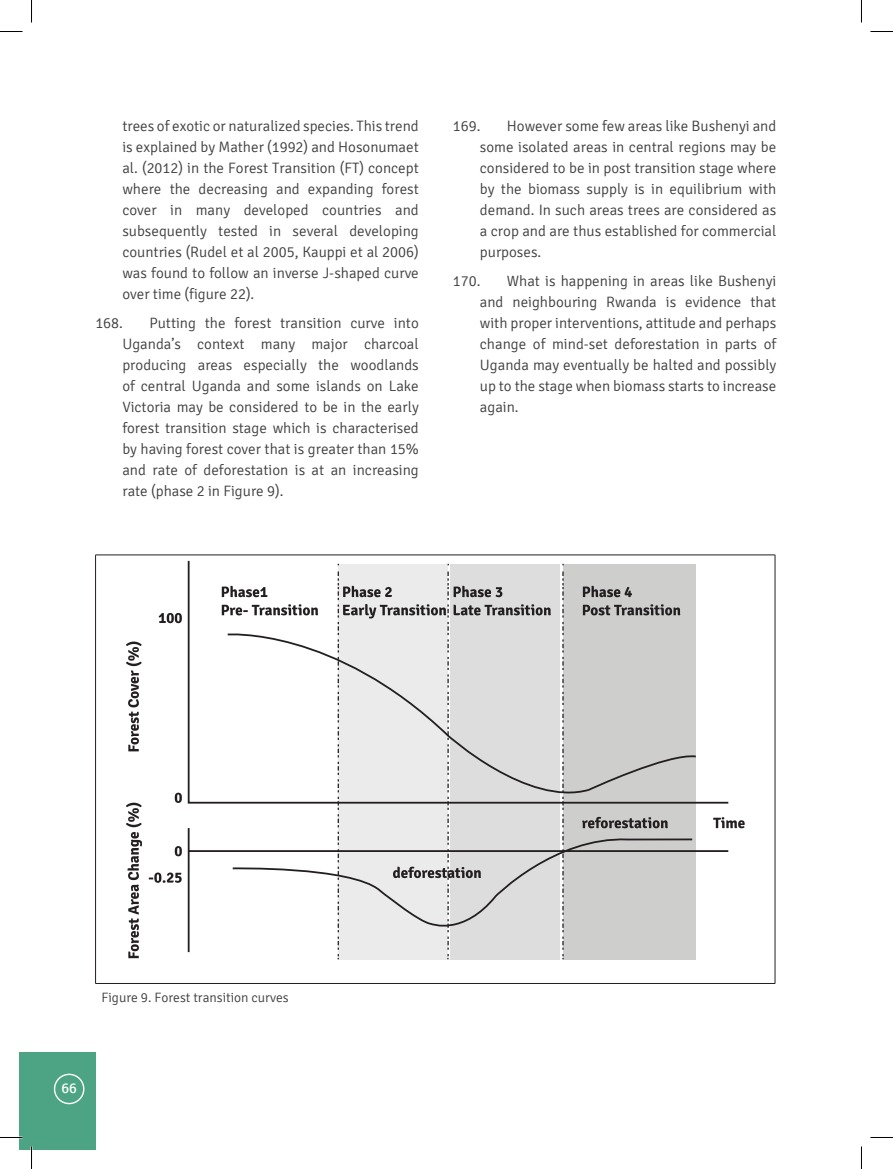
<style>
.page{position:relative;width:893px;height:1169px;background:#fff}
.page>*{position:absolute;margin:0;border:0;box-sizing:border-box;transform-origin:0 0}
.t1{font:300 15px/21px "Signika";color:#3e3e3f;text-align:justify}
.t2{font:14.55px "Signika";color:#fff}
.t3{font:300 13.5px "Signika";color:#3e3e3f}
</style>
<div class="page">
<div style="left:19px;top:1052px;width:76px;height:98px;background:#4da484"></div>
<div style="left:54px;top:1073px;width:30px;height:31px;border:1px solid #fff;border-radius:50%"></div>
<hr style="left:95px;top:554px;width:679px;height:1px;background:#231f20">
<hr style="left:95px;top:555px;width:1px;height:428px;background:#231f20">
<hr style="left:774px;top:555px;width:1px;height:428px;background:#231f20">
<hr style="left:95px;top:983px;width:679px;height:1px;background:#231f20">
<svg style="left:187px;top:560px;width:542px;height:394px"></svg>
<svg style="left:562px;top:571px;width:1px;height:388px"></svg>
<svg style="left:222px;top:586px;width:45px;height:11px"></svg>
<svg style="left:222px;top:604px;width:96px;height:11px"></svg>
<svg style="left:159px;top:613px;width:23px;height:10px"></svg>
<svg style="left:175px;top:792px;width:7px;height:11px"></svg>
<svg style="left:175px;top:846px;width:7px;height:10px"></svg>
<svg style="left:149px;top:872px;width:32px;height:10px"></svg>
<svg style="left:582px;top:586px;width:49px;height:11px"></svg>
<svg style="left:582px;top:604px;width:98px;height:11px"></svg>
<svg style="left:582px;top:817px;width:85px;height:11px"></svg>
<svg style="left:337px;top:571px;width:213px;height:388px;background:#dadadb"></svg>
<svg style="left:126px;top:641px;width:16px;height:110px"></svg>
<svg style="left:126px;top:802px;width:16px;height:156px"></svg>
<svg style="left:713px;top:817px;width:31px;height:11px"></svg>
<hr style="left:0;top:1136px;width:22px;height:2px;background:#fff">
<svg style="left:0;top:31px;width:22px;height:1px"></svg>
<svg style="left:870px;top:31px;width:22px;height:1px"></svg>
<svg style="left:0;top:1137px;width:22px;height:1px"></svg>
<svg style="left:870px;top:1137px;width:22px;height:1px"></svg>
<svg style="left:31px;top:0;width:1px;height:22px"></svg>
<svg style="left:31px;top:1146px;width:1px;height:23px"></svg>
<p class="t1" style="left:122px;top:115px;width:298px">trees of exotic or naturalized species. This trend is explained by Mather (1992) and Hosonumaet al. (2012) in the Forest Transition (FT) concept where the decreasing and expanding forest cover in many developed countries and subsequently tested in several developing countries (Rudel et al 2005, Kauppi et al 2006) was found to follow an inverse J-shaped curve over time (figure 22).</p>
<p class="t1" style="left:95px;top:313px;width:29px">168.</p>
<p class="t1" style="left:122px;top:313px;width:298px;text-indent:27px">Putting the forest transition curve into Uganda’s context many major charcoal producing areas especially the woodlands of central Uganda and some islands on Lake Victoria may be considered to be in the early forest transition stage which is characterised by having forest cover that is greater than 15% and rate of deforestation is at an increasing rate (phase 2 in Figure 9).</p>
<p class="t1" style="left:452px;top:115px;width:29px">169.</p>
<p class="t1" style="left:479px;top:115px;width:298px;text-indent:27px">However some few areas like Bushenyi and some isolated areas in central regions may be considered to be in post transition stage where by the biomass supply is in equilibrium with demand. In such areas trees are considered as a crop and are thus established for commercial purposes.</p>
<p class="t1" style="left:452px;top:271px;width:29px">170.</p>
<p class="t1" style="left:479px;top:271px;width:298px;text-indent:27px">What is happening in areas like Bushenyi and neighbouring Rwanda is evidence that with proper interventions, attitude and perhaps change of mind-set deforestation in parts of Uganda may eventually be halted and possibly up to the stage when biomass starts to increase again.</p>
<p class="t3" style="left:101px;top:990px;width:188px">Figure 9. Forest transition curves</p>
<p class="t2" style="left:61px;top:1079px;width:17px">66</p>
</div>
